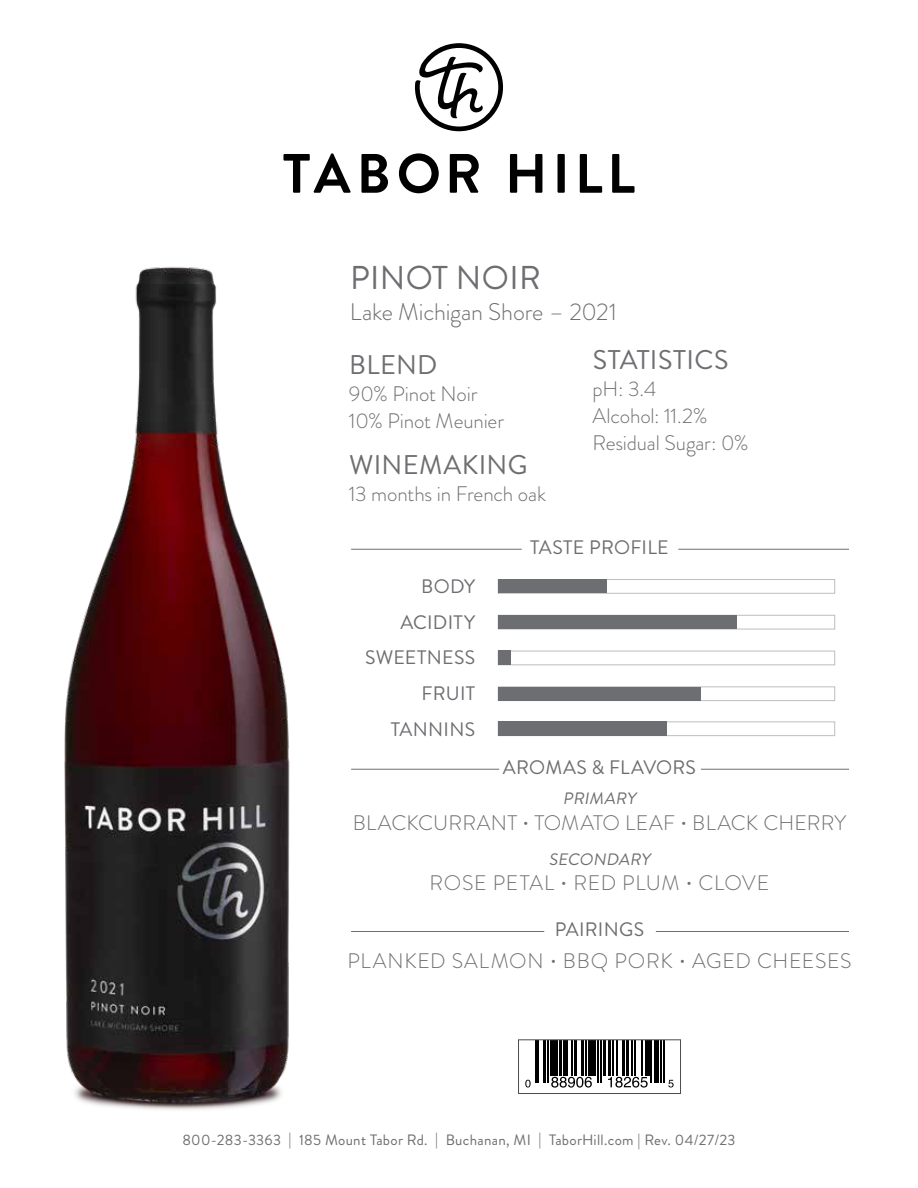
<style>
.page{position:relative;width:918px;height:1188px;background:#fff}
.page>*{position:absolute;margin:0;border:0;box-sizing:border-box;transform-origin:0 0}
.t1{font:33px "Brandon Grotesque";letter-spacing:.01em;color:#6d6e71}
.t2{font:27px "Brandon Grotesque";letter-spacing:.015em;color:#6d6e71}
.t3{font:300 24px "Brandon Grotesque";letter-spacing:-.01em;color:#6d6e71}
.t4{font:300 21px/27px "Brandon Grotesque";color:#6d6e71}
.t5{font:300 21px "Brandon Grotesque";letter-spacing:.035em;color:#6d6e71}
.t6{font:300 21px "Brandon Grotesque";letter-spacing:.03em;color:#6d6e71}
.t7{font:19.5px/35.5px "Brandon Grotesque";letter-spacing:.015em;color:#6d6e71;text-align:right}
.t8{font:italic 16.5px "Brandon Grotesque";color:#6d6e71}
.t9{font:15px "Brandon Grotesque";letter-spacing:.02em;color:#6d6e71}
</style>
<div class="page">
<img style="left:64px;top:267px;width:226px;height:843px">
<svg style="left:415px;top:43px;width:88px;height:88px"></svg>
<svg style="left:510px;top:154px;width:32px;height:39px"></svg>
<div style="left:558px;top:154px;width:7px;height:39px;background:#000"></div>
<svg style="left:580px;top:154px;width:22px;height:39px"></svg>
<svg style="left:612px;top:154px;width:23px;height:39px"></svg>
<svg style="left:283px;top:153px;width:68px;height:40px"></svg>
<svg style="left:361px;top:154px;width:27px;height:39px"></svg>
<svg style="left:399px;top:153px;width:40px;height:40px"></svg>
<svg style="left:450px;top:154px;width:29px;height:39px"></svg>
<div style="left:498px;top:579px;width:337px;height:15px;border:1px solid #bcbec0"></div>
<div style="left:498px;top:580px;width:109px;height:13px;background:#6d6e71"></div>
<div style="left:498px;top:615px;width:337px;height:15px;border:1px solid #bcbec0"></div>
<div style="left:498px;top:615px;width:238px;height:14px;background:#6d6e71"></div>
<div style="left:498px;top:651px;width:337px;height:14px;border:1px solid #bcbec0"></div>
<div style="left:498px;top:651px;width:13px;height:14px;background:#6d6e71"></div>
<div style="left:498px;top:686px;width:337px;height:15px;border:1px solid #bcbec0"></div>
<div style="left:498px;top:721px;width:337px;height:15px;border:1px solid #bcbec0"></div>
<div style="left:498px;top:687px;width:203px;height:14px;background:#6d6e71"></div>
<div style="left:498px;top:722px;width:168px;height:14px;background:#6d6e71"></div>
<hr style="left:678px;top:549px;width:171px;height:1px;background:#6d6e71">
<hr style="left:351px;top:549px;width:171px;height:1px;background:#6d6e71">
<hr style="left:656px;top:931px;width:193px;height:1px;background:#6d6e71">
<hr style="left:701px;top:769px;width:148px;height:1px;background:#6d6e71">
<hr style="left:351px;top:931px;width:193px;height:1px;background:#6d6e71">
<hr style="left:351px;top:769px;width:148px;height:1px;background:#6d6e71">
<svg style="left:536px;top:1042px;width:129px;height:34px"></svg>
<hr style="left:535px;top:1040px;width:1px;height:36px;background:#000">
<hr style="left:538px;top:1040px;width:1px;height:36px;background:#000">
<hr style="left:543px;top:1040px;width:3px;height:36px;background:#000">
<hr style="left:547px;top:1040px;width:1px;height:36px;background:#000">
<hr style="left:550px;top:1040px;width:3px;height:36px;background:#000">
<hr style="left:554px;top:1040px;width:4px;height:36px;background:#000">
<hr style="left:559px;top:1040px;width:3px;height:36px;background:#000">
<div style="left:563px;top:1040px;width:5px;height:36px;background:#000"></div>
<hr style="left:572px;top:1040px;width:1px;height:36px;background:#000">
<hr style="left:574px;top:1040px;width:3px;height:36px;background:#000">
<hr style="left:581px;top:1040px;width:3px;height:36px;background:#000">
<hr style="left:585px;top:1040px;width:2px;height:36px;background:#000">
<hr style="left:588px;top:1040px;width:1px;height:36px;background:#000">
<div style="left:591px;top:1040px;width:5px;height:36px;background:#000"></div>
<hr style="left:597px;top:1040px;width:2px;height:36px;background:#000">
<hr style="left:600px;top:1040px;width:2px;height:36px;background:#000">
<hr style="left:603px;top:1040px;width:3px;height:36px;background:#000">
<hr style="left:608px;top:1040px;width:3px;height:36px;background:#000">
<hr style="left:612px;top:1040px;width:2px;height:36px;background:#000">
<hr style="left:617px;top:1040px;width:1px;height:36px;background:#000">
<hr style="left:622px;top:1040px;width:3px;height:36px;background:#000">
<hr style="left:626px;top:1040px;width:3px;height:36px;background:#000">
<hr style="left:632px;top:1040px;width:1px;height:36px;background:#000">
<hr style="left:634px;top:1040px;width:2px;height:36px;background:#000">
<hr style="left:641px;top:1040px;width:1px;height:36px;background:#000">
<hr style="left:645px;top:1040px;width:4px;height:36px;background:#000">
<hr style="left:651px;top:1040px;width:1px;height:36px;background:#000">
<hr style="left:655px;top:1040px;width:4px;height:36px;background:#000">
<hr style="left:660px;top:1040px;width:1px;height:36px;background:#000">
<hr style="left:663px;top:1040px;width:1px;height:36px;background:#000">
<svg style="left:525px;top:1076px;width:77px;height:12px"></svg>
<svg style="left:608px;top:1076px;width:66px;height:12px"></svg>
<div style="left:518px;top:1040px;width:163px;height:54px;border:1px solid #4d4d4f"></div>
<h1 class="t1" style="left:350px;top:255px;width:192px">PINOT NOIR</h1>
<p class="t3" style="left:350px;top:295px;width:268px">Lake Michigan Shore – 2021</p>
<p class="t2" style="left:349px;top:346px;width:90px">BLEND</p>
<p class="t4" style="left:349px;top:381px;width:157px">90% Pinot Noir<br>10% Pinot Meunier</p>
<p class="t2" style="left:349px;top:446px;width:180px">WINEMAKING</p>
<p class="t4" style="left:349px;top:480px;width:199px">13 months in French oak</p>
<p class="t2" style="left:593px;top:341px;width:137px">STATISTICS</p>
<p class="t4" style="left:592px;top:375px;width:158px">pH: 3.4<br>Alcohol: 11.2%<br>Residual Sugar: 0%</p>
<p class="t7" style="left:365px;top:569px;width:112px">BODY<br>ACIDITY<br>SWEETNESS<br>FRUIT<br>TANNINS</p>
<p class="t7" style="left:530px;top:530px;width:140px">TASTE PROFILE</p>
<p class="t7" style="left:503px;top:750px;width:195px">AROMAS &amp; FLAVORS</p>
<p class="t8" style="left:563px;top:787px;width:78px">PRIMARY</p>
<p class="t4" style="left:353px;top:809px;width:495px">BLACKCURRANT • TOMATO LEAF • BLACK CHERRY</p>
<p class="t8" style="left:549px;top:848px;width:107px">SECONDARY</p>
<p class="t6" style="left:430px;top:869px;width:341px">ROSE PETAL • RED PLUM • CLOVE</p>
<p class="t7" style="left:555px;top:912px;width:91px">PAIRINGS</p>
<p class="t5" style="left:347px;top:946px;width:506px">PLANKED SALMON • BBQ PORK • AGED CHEESES</p>
<p class="t9" style="left:182px;top:1130px;width:555px">800-283-3363 | 185 Mount Tabor Rd. | Buchanan, MI | TaborHill.com | Rev. 04/27/23</p>
</div>
